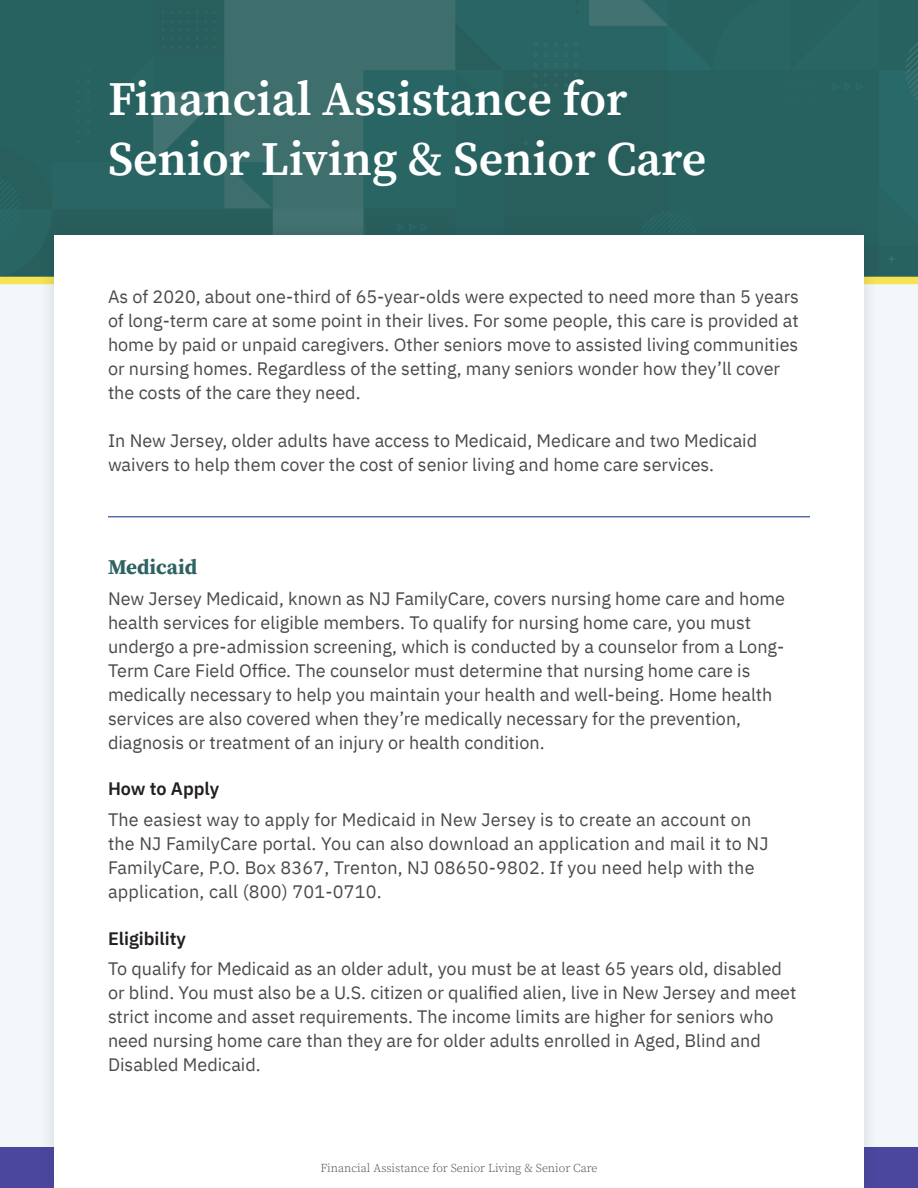
<style>
.page{position:relative;width:918px;height:1188px;background:#f2f7f9}
.page>*{position:absolute;margin:0;border:0;box-sizing:border-box;transform-origin:0 0}
.t1{font:600 48px/60px "Source Serif Pro";color:#fff}
.t2{font:700 21px "Source Serif Pro";color:#2d6361}
.t3{font:18px/24px "IBM Plex Sans";color:#474b49}
.t4{font:600 18px "IBM Plex Sans";color:#231f20}
.t5{font:300 12px "Source Serif Pro";color:#474b49}
</style>
<div class="page">
<svg style="left:0;top:0;width:918px;height:277px;background:#2c6462"></svg>
<div style="left:0;top:277px;width:918px;height:7px;background:#f5e353"></div>
<div style="left:0;top:1148px;width:918px;height:40px;background:#4b479f"></div>
<div style="left:39px;top:220px;width:841px;height:968px;background:#231f20;opacity:.15"></div>
<div style="left:54px;top:235px;width:810px;height:953px;background:#fff"></div>
<hr style="left:108px;top:516px;width:702px;height:1px;background:#253f8e">
<h1 class="t1" style="left:108px;top:69px;width:600px">Financial Assistance for<br>Senior Living &amp; Senior Care</h1>
<p class="t3" style="left:108px;top:284px;width:693px">As of 2020, about one-third of 65-year-olds were expected to need more than 5 years of long-term care at some point in their lives. For some people, this care is provided at home by paid or unpaid caregivers. Other seniors move to assisted living communities or nursing homes. Regardless of the setting, many seniors wonder how they’ll cover the costs of the care they need.</p>
<p class="t3" style="left:108px;top:428px;width:651px">In New Jersey, older adults have access to Medicaid, Medicare and two Medicaid waivers to help them cover the cost of senior living and home care services.</p>
<p class="t2" style="left:108px;top:553px;width:91px">Medicaid</p>
<p class="t3" style="left:108px;top:585px;width:679px">New Jersey Medicaid, known as NJ FamilyCare, covers nursing home care and home health services for eligible members. To qualify for nursing home care, you must undergo a pre-admission screening, which is conducted by a counselor from a Long-Term Care Field Office. The counselor must determine that nursing home care is medically necessary to help you maintain your health and well-being. Home health services are also covered when they’re medically necessary for the prevention, diagnosis or treatment of an injury or health condition.</p>
<p class="t4" style="left:108px;top:775px;width:113px">How to Apply</p>
<p class="t3" style="left:108px;top:806px;width:662px">The easiest way to apply for Medicaid in New Jersey is to create an account on the NJ FamilyCare portal. You can also download an application and mail it to NJ FamilyCare, P.O. Box 8367, Trenton, NJ 08650-9802. If you need help with the application, call (800) 701-0710.</p>
<p class="t4" style="left:108px;top:924px;width:80px">Eligibility</p>
<p class="t3" style="left:108px;top:956px;width:690px">To qualify for Medicaid as an older adult, you must be at least 65 years old, disabled or blind. You must also be a U.S. citizen or qualified alien, live in New Jersey and meet strict income and asset requirements. The income limits are higher for seniors who need nursing home care than they are for older adults enrolled in Aged, Blind and Disabled Medicaid.</p>
<p class="t5" style="left:320px;top:1160px;width:279px">Financial Assistance for Senior Living &amp; Senior Care</p>
</div>
